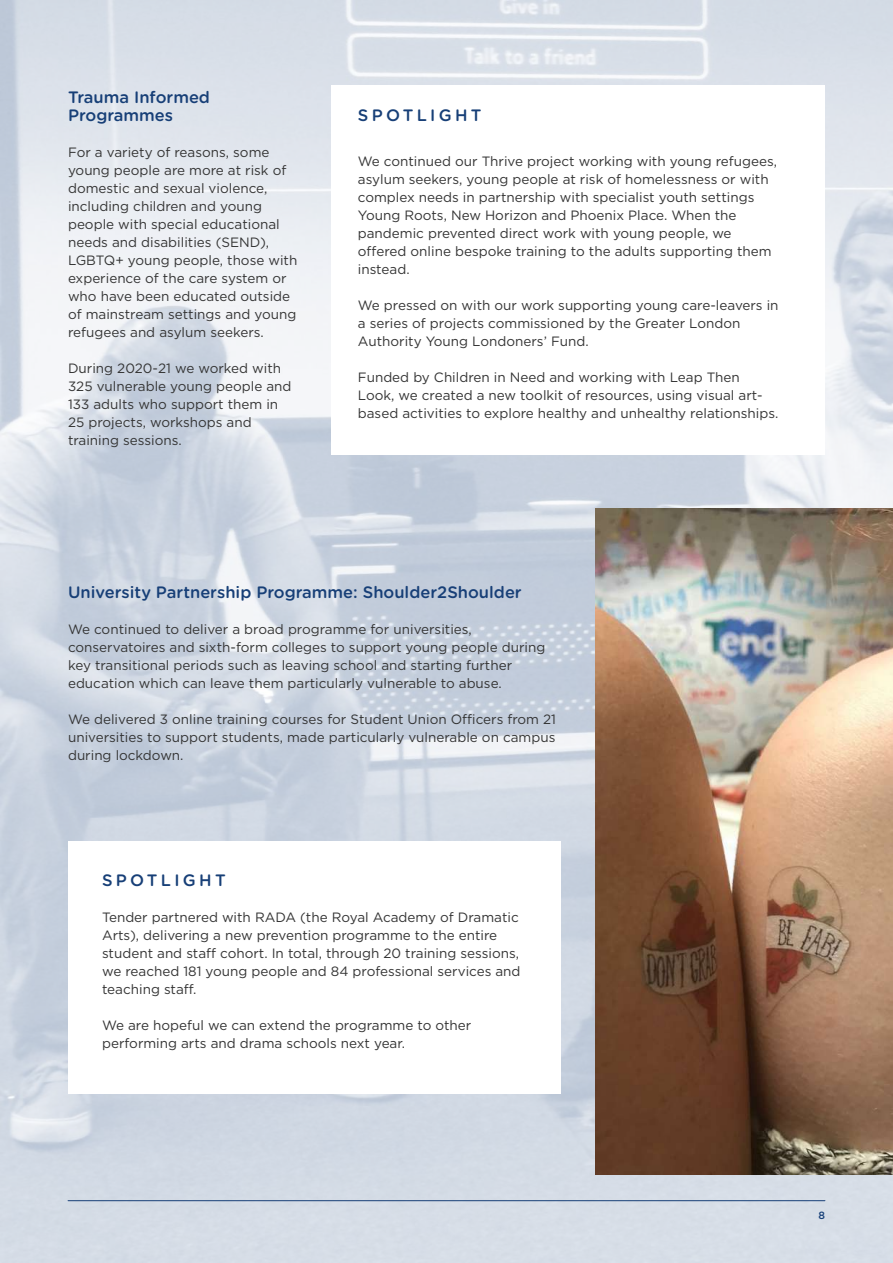
<style>
.page{position:relative;width:893px;height:1263px;background:#fff}
.page>*{position:absolute;margin:0;border:0;box-sizing:border-box;transform-origin:0 0}
.t1{font:500 16.5px/18px "Gotham Rounded";color:#173f77}
.t2{font:500 16.5px "Gotham Rounded";letter-spacing:.2em;color:#173f77}
.t3{font:13.5px/18px "Gotham";color:#343434}
.t4{font:500 10.5px "Gotham";color:#163f77}
</style>
<div class="page">
<img style="left:0;top:0;width:893px;height:1263px">
<hr style="left:68px;top:1200px;width:757px;height:1px;background:#173f77">
<hr style="left:0;top:922px;width:1px;height:252px;background:#fff">
<div style="left:68px;top:841px;width:493px;height:252px;background:#fff"></div>
<div style="left:332px;top:85px;width:493px;height:369px;background:#fff"></div>
<img style="left:595px;top:508px;width:298px;height:666px">
<p class="t1" style="left:68px;top:89px;width:143px">Trauma Informed<br>Programmes</p>
<p class="t3" style="left:68px;top:144px;width:231px">For a variety of reasons, some young people are more at risk of domestic and sexual violence, including children and young people with special educational needs and disabilities (SEND),<br>LGBTQ+ young people, those with experience of the care system or who have been educated outside of mainstream settings and young refugees and asylum seekers.</p>
<p class="t3" style="left:68px;top:360px;width:225px">During 2020-21 we worked with<br>325 vulnerable young people and<br>133 adults who support them in<br>25 projects, workshops and training sessions.</p>
<p class="t2" style="left:358px;top:108px;width:125px">SPOTLIGHT</p>
<p class="t3" style="left:358px;top:153px;width:421px">We continued our Thrive project working with young refugees, asylum seekers, young people at risk of homelessness or with complex needs in partnership with specialist youth settings Young Roots, New Horizon and Phoenix Place. When the pandemic prevented direct work with young people, we offered online bespoke training to the adults supporting them instead.</p>
<p class="t3" style="left:358px;top:297px;width:422px">We pressed on with our work supporting young care-leavers in a series of projects commissioned by the Greater London<br>Authority Young Londoners’ Fund.</p>
<p class="t3" style="left:358px;top:369px;width:422px">Funded by Children in Need and working with Leap Then<br>Look, we created a new toolkit of resources, using visual art&shy;based activities to explore healthy and unhealthy relationships.</p>
<p class="t1" style="left:68px;top:584px;width:455px">University Partnership Programme: Shoulder2Shoulder</p>
<p class="t3" style="left:68px;top:621px;width:479px">We continued to deliver a broad programme for universities, conservatoires and sixth-form colleges to support young people during key transitional periods such as leaving school and starting further education which can leave them particularly vulnerable to abuse.</p>
<p class="t3" style="left:68px;top:711px;width:489px;text-align:justify">We delivered 3 online training courses for Student Union Officers from 21 universities to support students, made particularly vulnerable on campus during lockdown.</p>
<p class="t2" style="left:102px;top:873px;width:125px">SPOTLIGHT</p>
<p class="t3" style="left:102px;top:909px;width:420px">Tender partnered with RADA (the Royal Academy of Dramatic Arts), delivering a new prevention programme to the entire student and staff cohort. In total, through 20 training sessions, we reached 181 young people and 84 professional services and teaching staff.</p>
<p class="t3" style="left:102px;top:1017px;width:371px">We are hopeful we can extend the programme to other performing arts and drama schools next year.</p>
<p class="t4" style="left:818px;top:1211px;width:8px">8</p>
</div>
